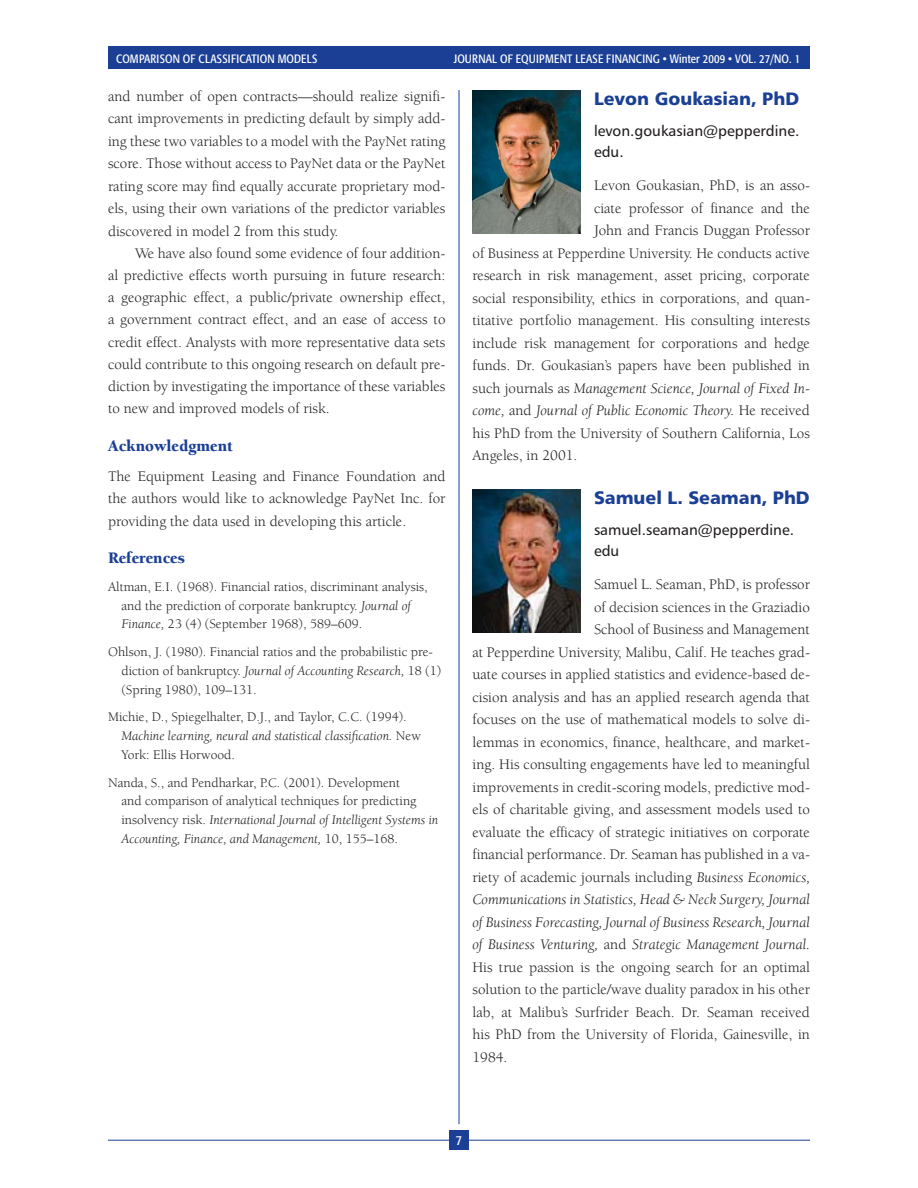
<style>
.page{position:relative;width:918px;height:1188px;background:#fff}
.page>*{position:absolute;margin:0;border:0;box-sizing:border-box;transform-origin:0 0}
.t1{font:18px "Humanist 777 BT Black B";color:#1b3f94}
.t2{font:900 16.5px "Berkeley Std";color:#1b3f94}
.t3{font:15px/22.5px "Berkeley Std";color:#231f20;text-align:justify}
.t4{font:italic 15px "Berkeley Std";color:#231f20}
.t5{font:15px/21px "Humanist 777 BT Roman B";color:#231f20}
.t6{font:13.5px/18.8px "Berkeley Std";color:#231f20}
.t7{font:condensed 13.5px "Formata";color:#fff}
.t8{font:condensed 12px "Formata";letter-spacing:.01em;color:#fff}
.s1{font-style:italic}
.s2{font-style:normal}
</style>
<div class="page">
<hr style="left:108px;top:1140px;width:702px;height:1px;background:#1b3f94">
<div style="left:450px;top:1130px;width:19px;height:20px;background:#1b3f94"></div>
<div style="left:108px;top:46px;width:702px;height:23px;background:#1b3f94"></div>
<hr style="left:459px;top:90px;width:1px;height:1034px;background:#1b3f94">
<img style="left:472px;top:90px;width:108px;height:144px">
<img style="left:472px;top:489px;width:108px;height:144px">
<p class="t8" style="left:116px;top:54px;width:203px">COMPARISON OF CLASSIFICATION MODELS</p>
<p class="t8" style="left:454px;top:54px;width:348px">JOURNAL OF EQUIPMENT LEASE FINANCING • Winter 2009 • VOL. 27/NO. 1</p>
<p class="t3" style="left:108px;top:86px;width:339px">and number of open contracts—should realize signifi&shy;cant improvements in predicting default by simply add&shy;ing these two variables to a model with the PayNet rating score. Those without access to PayNet data or the PayNet rating score may find equally accurate proprietary mod&shy;els, using their own variations of the predictor variables discovered in model 2 from this study.</p>
<p class="t3" style="left:108px;top:243px;width:339px;text-indent:27px">We have also found some evidence of four addition&shy;al predictive effects worth pursuing in future research: a geographic effect, a public/private ownership effect, a government contract effect, and an ease of access to credit effect. Analysts with more representative data sets could contribute to this ongoing research on default pre&shy;diction by investigating the importance of these variables to new and improved models of risk.</p>
<p class="t2" style="left:108px;top:439px;width:127px">Acknowledgment</p>
<p class="t3" style="left:108px;top:466px;width:339px">The Equipment Leasing and Finance Foundation and the authors would like to acknowledge PayNet Inc. for providing the data used in developing this article.</p>
<p class="t2" style="left:108px;top:551px;width:79px">References</p>
<p class="t6" style="left:122px;top:578px;width:308px;text-indent:-14px">Altman, E.I. (1968). Financial ratios, discriminant analysis, and the prediction of corporate bankruptcy. <span class="s1">Journal of<br>Finance,</span> 23 (4) (September 1968), 589–609.</p>
<p class="t6" style="left:122px;top:644px;width:321px;text-indent:-14px">Ohlson, J. (1980). Financial ratios and the probabilistic pre&shy;diction of bankruptcy. <span class="s1">Journal of Accounting Research,</span> 18 (1) (Spring 1980), 109–131.</p>
<p class="t6" style="left:122px;top:709px;width:301px;text-indent:-14px">Michie, D., Spiegelhalter, D.J., and Taylor, C.C. (1994).<br><span class="s1">Machine learning, neural and statistical classification.</span> New<br>York: Ellis Horwood.</p>
<p class="t6" style="left:122px;top:774px;width:318px;text-indent:-14px">Nanda, S., and Pendharkar, P.C. (2001). Development<br>and comparison of analytical techniques for predicting insolvency risk. <span class="s1">International Journal of Intelligent Systems in Accounting, Finance, and Management,</span> 10, 155–168.</p>
<p class="t1" style="left:594px;top:90px;width:207px">Levon Goukasian, PhD</p>
<p class="t5" style="left:594px;top:121px;width:207px">levon.goukasian@pepperdine. edu.</p>
<p class="t3" style="left:594px;top:175px;width:217px">Levon Goukasian, PhD, is an asso-</p>
<p class="t3" style="left:594px;top:198px;width:217px">ciate professor of finance and the</p>
<p class="t3" style="left:594px;top:220px;width:217px">John and Francis Duggan Professor</p>
<p class="t3" style="left:472px;top:243px;width:339px">of Business at Pepperdine University. He conducts active</p>
<p class="t3" style="left:472px;top:265px;width:339px">research in risk management, asset pricing, corporate</p>
<p class="t3" style="left:472px;top:288px;width:339px">social responsibility, ethics in corporations, and quan-</p>
<p class="t3" style="left:472px;top:310px;width:339px">titative portfolio management. His consulting interests</p>
<p class="t3" style="left:472px;top:333px;width:339px">include risk management for corporations and hedge</p>
<p class="t3" style="left:472px;top:355px;width:339px">funds. Dr. Goukasian’s papers have been published in</p>
<p class="t4" style="left:472px;top:382px;width:339px"><span class="s2">such journals as</span> Management Science, Journal of Fixed In-</p>
<p class="t4" style="left:472px;top:404px;width:339px">come, <span class="s2">and</span> Journal of Public Economic Theory. <span class="s2">He received</span></p>
<p class="t3" style="left:472px;top:423px;width:339px">his PhD from the University of Southern California, Los</p>
<p class="t3" style="left:472px;top:445px;width:106px">Angeles, in 2001.</p>
<p class="t1" style="left:594px;top:489px;width:217px">Samuel L. Seaman, PhD</p>
<p class="t5" style="left:594px;top:520px;width:202px">samuel.seaman@pepperdine. edu</p>
<p class="t3" style="left:594px;top:574px;width:217px">Samuel L. Seaman, PhD, is professor</p>
<p class="t3" style="left:594px;top:597px;width:218px">of decision sciences in the Graziadio</p>
<p class="t3" style="left:594px;top:619px;width:218px">School of Business and Management</p>
<p class="t3" style="left:472px;top:642px;width:339px">at Pepperdine University, Malibu, Calif. He teaches grad-</p>
<p class="t3" style="left:472px;top:664px;width:339px">uate courses in applied statistics and evidence-based de-</p>
<p class="t3" style="left:472px;top:687px;width:339px">cision analysis and has an applied research agenda that</p>
<p class="t3" style="left:472px;top:709px;width:339px">focuses on the use of mathematical models to solve di-</p>
<p class="t3" style="left:472px;top:732px;width:339px">lemmas in economics, finance, healthcare, and market-</p>
<p class="t3" style="left:472px;top:754px;width:339px">ing. His consulting engagements have led to meaningful</p>
<p class="t3" style="left:472px;top:777px;width:339px">improvements in credit-scoring models, predictive mod-</p>
<p class="t3" style="left:472px;top:799px;width:339px">els of charitable giving, and assessment models used to</p>
<p class="t3" style="left:472px;top:822px;width:339px">evaluate the efficacy of strategic initiatives on corporate</p>
<p class="t3" style="left:472px;top:844px;width:339px">financial performance. Dr. Seaman has published in a va-</p>
<p class="t3" style="left:472px;top:867px;width:339px">riety of academic journals including <span class="s1">Business Economics,</span></p>
<p class="t4" style="left:472px;top:893px;width:339px">Communications in Statistics, Head &amp; Neck Surgery, Journal</p>
<p class="t4" style="left:472px;top:916px;width:339px">of Business Forecasting, Journal of Business Research, Journal</p>
<p class="t4" style="left:472px;top:938px;width:339px">of Business Venturing, <span class="s2">and</span> Strategic Management Journal.</p>
<p class="t3" style="left:472px;top:957px;width:339px">His true passion is the ongoing search for an optimal</p>
<p class="t3" style="left:472px;top:979px;width:339px">solution to the particle/wave duality paradox in his other</p>
<p class="t3" style="left:472px;top:1002px;width:339px">lab, at Malibu’s Surfrider Beach. Dr. Seaman received</p>
<p class="t3" style="left:472px;top:1024px;width:339px">his PhD from the University of Florida, Gainesville, in</p>
<p class="t3" style="left:472px;top:1047px;width:37px">1984.</p>
<p class="t7" style="left:456px;top:1134px;width:8px">7</p>
</div>
